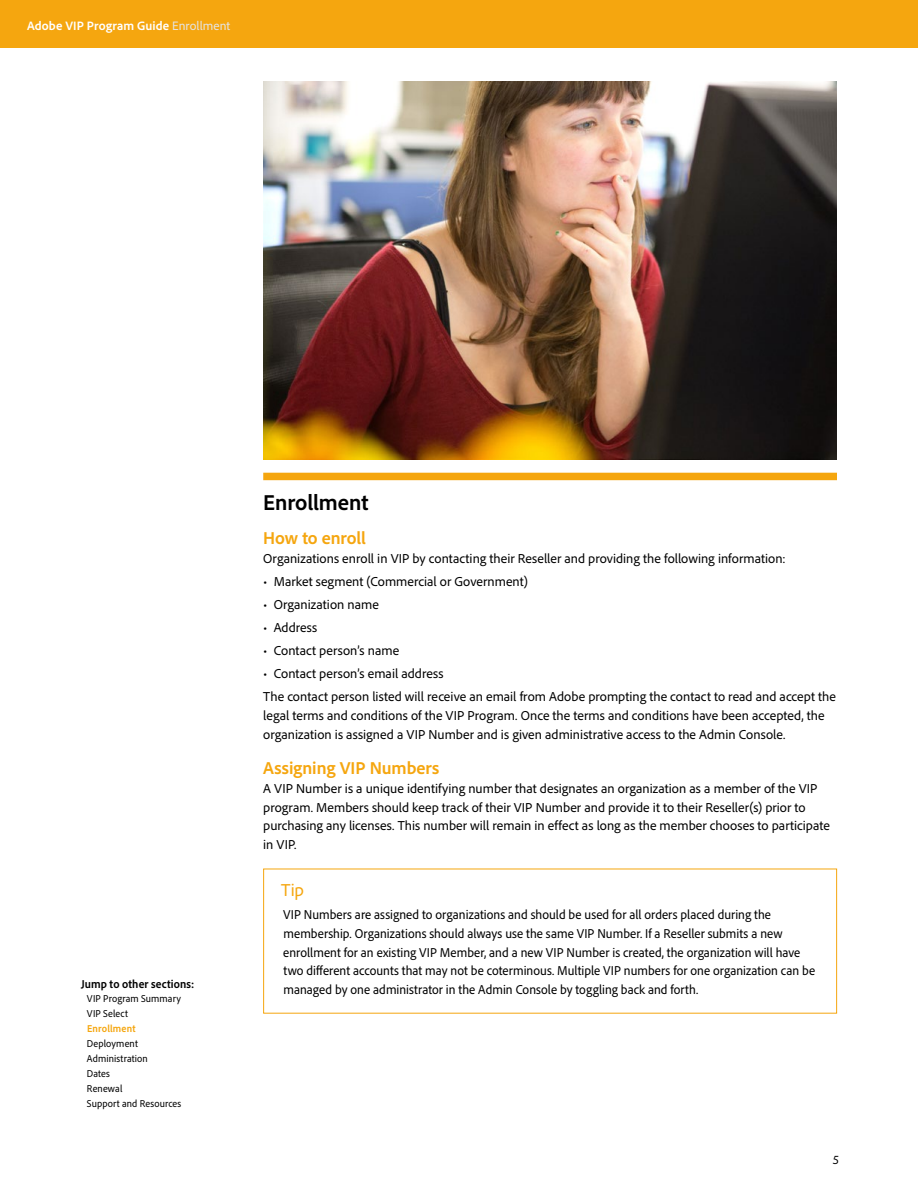
<style>
.page{position:relative;width:918px;height:1188px;background:#fff}
.page>*{position:absolute;margin:0;border:0;box-sizing:border-box;transform-origin:0 0}
.Text__Headline_1{font:700 22.5px "Adobe Clean";letter-spacing:-.005em;color:#000}
.Text__Section_subhea{font:700 18px "Adobe Clean";letter-spacing:-.005em;color:#f5a60f}
.Important_Head{font:18px "Adobe Clean";color:#f5a60f}
.Text__Body_copy{font:13.5px/18.8px "Adobe Clean";letter-spacing:.005em;color:#000}
.Callouts__Body_Copy{font:semi-condensed 13.5px/18.8px "Adobe Clean";letter-spacing:.005em;color:#000}
.Text__Bullet{font:13.5px "Adobe Clean";letter-spacing:.005em;color:#000}
.Text__Body_first_aft{font:13.5px "Adobe Clean";letter-spacing:.005em;color:#000}
.t1{font:700 12.75px "Adobe Clean";letter-spacing:.01em;color:#fff}
.t2{font:italic 12.75px "Adobe Clean";color:#000}
.Sidebar__Header{font:700 semi-condensed 12px "Adobe Clean";letter-spacing:.015em;color:#000}
.Sidebar_Nav_OFF{font:semi-condensed 10.5px "Adobe Clean";letter-spacing:.015em;color:#000}
.Sidebar_Nav_ON{font:700 semi-condensed 10.5px "Adobe Clean";letter-spacing:.015em;color:#f5a60f}
.s1{font-weight:400;color:#e4e4e4}
</style>
<div class="page">
<div style="left:263px;top:473px;width:574px;height:7px;background:#f5a60f"></div>
<div style="left:0;top:0;width:918px;height:47px;background:#f5a60f"></div>
<img style="left:263px;top:81px;width:574px;height:378px">
<p class="t1" style="left:27px;top:17px;width:205px">Adobe VIP Program Guide <span class="s1">Enrollment</span></p>
<p class="Sidebar__Header" style="left:81px;top:976px;width:115px">Jump to other sections:</p>
<p class="Sidebar_Nav_OFF" style="left:87px;top:992px;width:95px">VIP Program Summary</p>
<p class="Sidebar_Nav_OFF" style="left:87px;top:1007px;width:42px">VIP Select</p>
<p class="Sidebar_Nav_ON" style="left:87px;top:1022px;width:50px">Enrollment</p>
<p class="Sidebar_Nav_OFF" style="left:87px;top:1037px;width:52px">Deployment</p>
<p class="Sidebar_Nav_OFF" style="left:87px;top:1052px;width:62px">Administration</p>
<p class="Sidebar_Nav_OFF" style="left:87px;top:1067px;width:25px">Dates</p>
<p class="Sidebar_Nav_OFF" style="left:87px;top:1082px;width:37px">Renewal</p>
<p class="Sidebar_Nav_OFF" style="left:87px;top:1097px;width:96px">Support and Resources</p>
<p class="Text__Headline_1" style="left:263px;top:488px;width:107px">Enrollment</p>
<p class="Text__Section_subhea" style="left:263px;top:526px;width:104px">How to enroll</p>
<p class="Text__Body_first_aft" style="left:263px;top:550px;width:524px">Organizations enroll in VIP by contacting their Reseller and providing the following information:</p>
<p class="Text__Bullet" style="left:263px;top:573px;width:266px">• Market segment (Commercial or Government)</p>
<p class="Text__Bullet" style="left:263px;top:596px;width:117px">• Organization name</p>
<p class="Text__Bullet" style="left:263px;top:619px;width:56px">• Address</p>
<p class="Text__Bullet" style="left:263px;top:642px;width:137px">• Contact person’s name</p>
<p class="Text__Bullet" style="left:263px;top:665px;width:182px">• Contact person’s email address</p>
<p class="Text__Body_copy" style="left:263px;top:687px;width:574px">The contact person listed will receive an email from Adobe prompting the contact to read and accept the legal terms and conditions of the VIP Program. Once the terms and conditions have been accepted, the organization is assigned a VIP Number and is given administrative access to the Admin Console.</p>
<p class="Text__Section_subhea" style="left:263px;top:756px;width:178px">Assigning VIP Numbers</p>
<p class="Text__Body_copy" style="left:263px;top:778px;width:568px">A VIP Number is a unique identifying number that designates an organization as a member of the VIP program. Members should keep track of their VIP Number and provide it to their Reseller(s) prior to purchasing any licenses. This number will remain in effect as long as the member chooses to participate in VIP.</p>
<p class="Important_Head" style="left:281px;top:878px;width:24px">Tip</p>
<p class="Callouts__Body_Copy" style="left:283px;top:905px;width:533px">VIP Numbers are assigned to organizations and should be used for all orders placed during the membership. Organizations should always use the same VIP Number. If a Reseller submits a new enrollment for an existing VIP Member, and a new VIP Number is created, the organization will have two different accounts that may not be coterminous. Multiple VIP numbers for one organization can be managed by one administrator in the Admin Console by toggling back and forth.</p>
<p class="t2" style="left:833px;top:1152px;width:8px">5</p>
</div>
